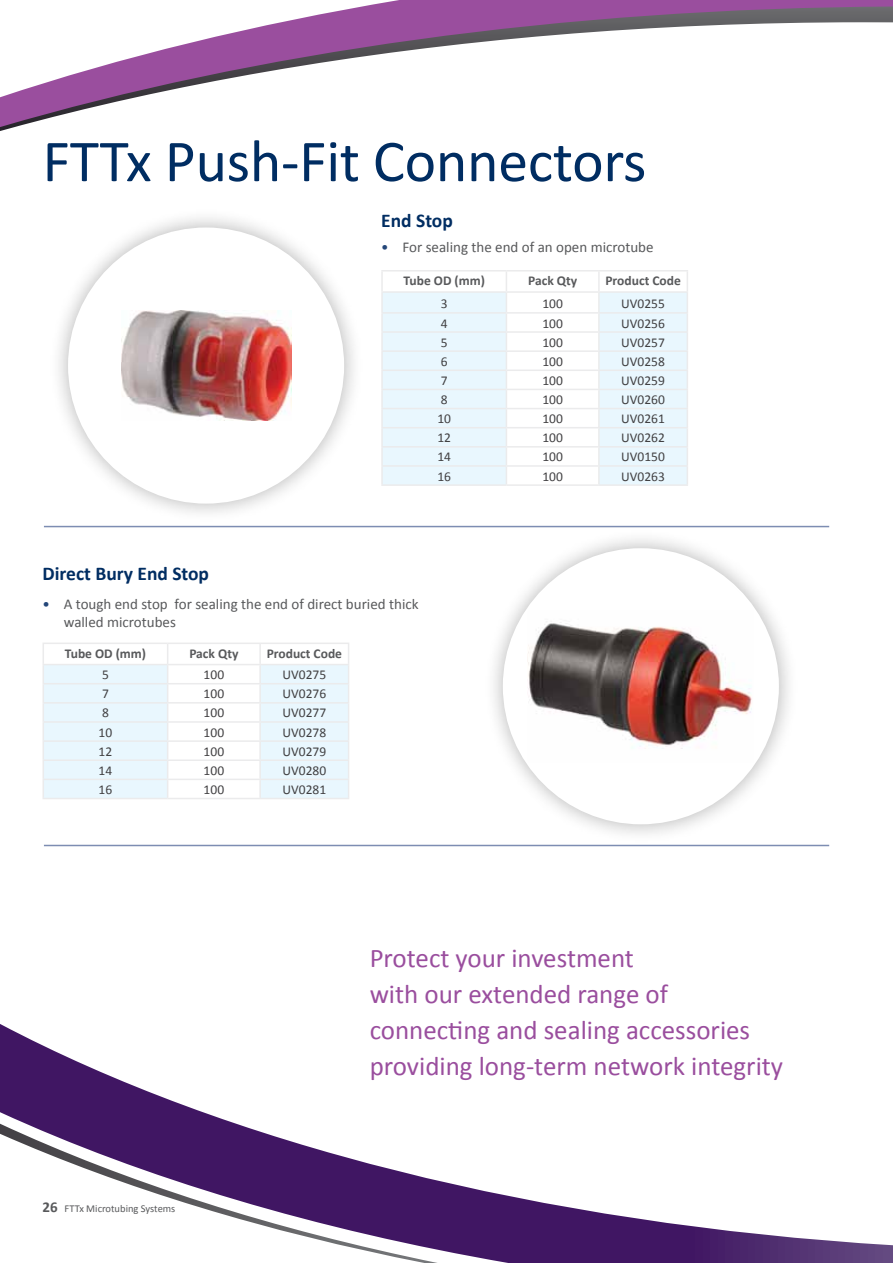
<style>
.page{position:relative;width:893px;height:1263px;background:#fff}
.page>*{position:absolute;margin:0;border:0;box-sizing:border-box;transform-origin:0 0}
.t1{font:60px "Calibri";letter-spacing:-.005em;color:#002d62}
.t2{font:27px/36px "Calibri";color:#9a4e9e}
.t3{font:700 19.5px "Calibri";color:#002d62}
.t4{font:15px/18px "Calibri";color:#58595b}
.t5{font:13.5px "Calibri";color:#414042}
.t6{font:700 13.5px "Calibri";color:#58595b}
.t7{font:10.5px "Calibri";color:#58595b}
.s1{color:#244779}
.s2{font-weight:700;font-size:15px}
</style>
<div class="page">
<svg style="left:0;top:0;width:893px;height:127px"></svg>
<hr style="left:44px;top:526px;width:785px;height:1px;background:#7d8db2">
<hr style="left:44px;top:845px;width:785px;height:1px;background:#7d8db2">
<div style="left:483px;top:529px;width:315px;height:314px;background:#000;opacity:.3"></div>
<div style="left:504px;top:549px;width:274px;height:274px;background:#fff;border-radius:50%"></div>
<img style="left:528px;top:622px;width:224px;height:127px">
<svg style="left:383px;top:293px;width:304px;height:191px;fill:#e9f7fe"></svg>
<hr style="left:381px;top:270px;width:125px;height:2px;background:#ebebec">
<hr style="left:506px;top:270px;width:93px;height:2px;background:#ebebec">
<hr style="left:599px;top:270px;width:89px;height:2px;background:#ebebec">
<hr style="left:381px;top:291px;width:125px;height:2px;background:#ebebec">
<hr style="left:506px;top:291px;width:93px;height:2px;background:#ebebec">
<hr style="left:599px;top:291px;width:89px;height:2px;background:#ebebec">
<hr style="left:381px;top:312px;width:125px;height:2px;background:#ebebec">
<hr style="left:506px;top:312px;width:93px;height:2px;background:#ebebec">
<hr style="left:599px;top:312px;width:89px;height:2px;background:#ebebec">
<hr style="left:381px;top:331px;width:125px;height:2px;background:#ebebec">
<hr style="left:506px;top:331px;width:93px;height:2px;background:#ebebec">
<hr style="left:599px;top:331px;width:89px;height:2px;background:#ebebec">
<hr style="left:381px;top:350px;width:125px;height:2px;background:#ebebec">
<hr style="left:506px;top:350px;width:93px;height:2px;background:#ebebec">
<hr style="left:599px;top:350px;width:89px;height:2px;background:#ebebec">
<hr style="left:381px;top:369px;width:125px;height:2px;background:#ebebec">
<hr style="left:506px;top:369px;width:93px;height:2px;background:#ebebec">
<hr style="left:599px;top:369px;width:89px;height:2px;background:#ebebec">
<hr style="left:381px;top:389px;width:125px;height:1px;background:#ebebec">
<hr style="left:506px;top:389px;width:93px;height:1px;background:#ebebec">
<hr style="left:599px;top:389px;width:89px;height:1px;background:#ebebec">
<hr style="left:381px;top:408px;width:125px;height:1px;background:#ebebec">
<hr style="left:506px;top:408px;width:93px;height:1px;background:#ebebec">
<hr style="left:599px;top:408px;width:89px;height:1px;background:#ebebec">
<hr style="left:381px;top:427px;width:125px;height:1px;background:#ebebec">
<hr style="left:506px;top:427px;width:93px;height:1px;background:#ebebec">
<hr style="left:599px;top:427px;width:89px;height:1px;background:#ebebec">
<hr style="left:381px;top:446px;width:125px;height:2px;background:#ebebec">
<hr style="left:506px;top:446px;width:93px;height:2px;background:#ebebec">
<hr style="left:599px;top:446px;width:89px;height:2px;background:#ebebec">
<hr style="left:381px;top:465px;width:125px;height:2px;background:#ebebec">
<hr style="left:506px;top:465px;width:93px;height:2px;background:#ebebec">
<svg style="left:506px;top:272px;width:1px;height:212px"></svg>
<hr style="left:599px;top:465px;width:89px;height:2px;background:#ebebec">
<svg style="left:598px;top:272px;width:2px;height:212px"></svg>
<hr style="left:599px;top:484px;width:89px;height:2px;background:#ebebec">
<svg style="left:687px;top:272px;width:1px;height:212px"></svg>
<svg style="left:381px;top:272px;width:2px;height:212px"></svg>
<hr style="left:381px;top:484px;width:125px;height:2px;background:#ebebec">
<hr style="left:506px;top:484px;width:93px;height:2px;background:#ebebec">
<hr style="left:43px;top:642px;width:125px;height:2px;background:#ebebec">
<hr style="left:168px;top:642px;width:92px;height:2px;background:#ebebec">
<hr style="left:260px;top:642px;width:89px;height:2px;background:#ebebec">
<hr style="left:260px;top:798px;width:89px;height:1px;background:#ebebec">
<svg style="left:43px;top:644px;width:306px;height:154px"></svg>
<hr style="left:43px;top:798px;width:125px;height:1px;background:#ebebec">
<hr style="left:168px;top:798px;width:92px;height:1px;background:#ebebec">
<svg style="left:0;top:1024px;width:893px;height:239px"></svg>
<svg style="left:0;top:1124px;width:438px;height:139px"></svg>
<div style="left:49px;top:208px;width:314px;height:315px;background:#000;opacity:.3"></div>
<div style="left:69px;top:229px;width:274px;height:273px;background:#fff;border-radius:50%"></div>
<img style="left:121px;top:311px;width:170px;height:109px">
<h1 class="t1" style="left:43px;top:124px;width:605px">FTTx Push-Fit Connectors</h1>
<h3 class="t3" style="left:381px;top:209px;width:73px">End Stop</h3>
<p class="t4" style="left:381px;top:237px;width:274px"><span class="s1">•</span> For sealing the end of an open microtube</p>
<h3 class="t3" style="left:43px;top:562px;width:168px">Direct Bury End Stop</h3>
<p class="t6" style="left:403px;top:273px;width:83px">Tube OD (mm)</p>
<p class="t6" style="left:528px;top:273px;width:51px">Pack Qty</p>
<p class="t6" style="left:605px;top:273px;width:77px">Product Code</p>
<p class="t5" style="left:441px;top:295px;width:8px">3</p>
<p class="t5" style="left:542px;top:295px;width:22px">100</p>
<p class="t5" style="left:621px;top:295px;width:45px">UV0255</p>
<p class="t5" style="left:441px;top:315px;width:8px">4</p>
<p class="t5" style="left:542px;top:315px;width:22px">100</p>
<p class="t5" style="left:621px;top:315px;width:45px">UV0256</p>
<p class="t5" style="left:441px;top:334px;width:8px">5</p>
<p class="t5" style="left:542px;top:334px;width:22px">100</p>
<p class="t5" style="left:621px;top:334px;width:45px">UV0257</p>
<p class="t5" style="left:441px;top:353px;width:8px">6</p>
<p class="t5" style="left:542px;top:353px;width:22px">100</p>
<p class="t5" style="left:621px;top:353px;width:45px">UV0258</p>
<p class="t5" style="left:441px;top:372px;width:8px">7</p>
<p class="t5" style="left:542px;top:372px;width:22px">100</p>
<p class="t5" style="left:621px;top:372px;width:45px">UV0259</p>
<p class="t5" style="left:441px;top:391px;width:8px">8</p>
<p class="t5" style="left:542px;top:391px;width:22px">100</p>
<p class="t5" style="left:621px;top:391px;width:45px">UV0260</p>
<p class="t5" style="left:437px;top:410px;width:15px">10</p>
<p class="t5" style="left:542px;top:410px;width:22px">100</p>
<p class="t5" style="left:621px;top:410px;width:45px">UV0261</p>
<p class="t5" style="left:437px;top:429px;width:15px">12</p>
<p class="t5" style="left:542px;top:429px;width:22px">100</p>
<p class="t5" style="left:621px;top:429px;width:45px">UV0262</p>
<p class="t5" style="left:437px;top:449px;width:15px">14</p>
<p class="t5" style="left:542px;top:449px;width:22px">100</p>
<p class="t5" style="left:621px;top:449px;width:45px">UV0150</p>
<p class="t5" style="left:437px;top:468px;width:15px">16</p>
<p class="t5" style="left:542px;top:468px;width:22px">100</p>
<p class="t5" style="left:621px;top:468px;width:45px">UV0263</p>
<p class="t4" style="left:64px;top:594px;width:356px;text-indent:-21px"><span class="s1">•</span> A tough end stop for sealing the end of direct buried thick walled microtubes</p>
<p class="t6" style="left:65px;top:645px;width:83px">Tube OD (mm)</p>
<p class="t6" style="left:189px;top:645px;width:51px">Pack Qty</p>
<p class="t6" style="left:267px;top:645px;width:77px">Product Code</p>
<p class="t5" style="left:102px;top:666px;width:8px">5</p>
<p class="t5" style="left:204px;top:666px;width:22px">100</p>
<p class="t5" style="left:283px;top:666px;width:45px">UV0275</p>
<p class="t5" style="left:102px;top:685px;width:8px">7</p>
<p class="t5" style="left:204px;top:685px;width:22px">100</p>
<p class="t5" style="left:283px;top:685px;width:45px">UV0276</p>
<p class="t5" style="left:102px;top:705px;width:8px">8</p>
<p class="t5" style="left:204px;top:705px;width:22px">100</p>
<p class="t5" style="left:283px;top:705px;width:45px">UV0277</p>
<p class="t5" style="left:99px;top:724px;width:15px">10</p>
<p class="t5" style="left:204px;top:724px;width:22px">100</p>
<p class="t5" style="left:283px;top:724px;width:45px">UV0278</p>
<p class="t5" style="left:99px;top:743px;width:15px">12</p>
<p class="t5" style="left:204px;top:743px;width:22px">100</p>
<p class="t5" style="left:283px;top:743px;width:45px">UV0279</p>
<p class="t5" style="left:99px;top:762px;width:15px">14</p>
<p class="t5" style="left:204px;top:762px;width:22px">100</p>
<p class="t5" style="left:283px;top:762px;width:45px">UV0280</p>
<p class="t5" style="left:99px;top:781px;width:15px">16</p>
<p class="t5" style="left:204px;top:781px;width:22px">100</p>
<p class="t5" style="left:283px;top:781px;width:45px">UV0281</p>
<p class="t7" style="left:43px;top:1202px;width:134px"><span class="s2">26</span> FTTx Microtubing Systems</p>
<h2 class="t2" style="left:370px;top:939px;width:415px">Protect your investment<br>with our extended range of connecting and sealing accessories providing long-term network integrity</h2>
</div>
